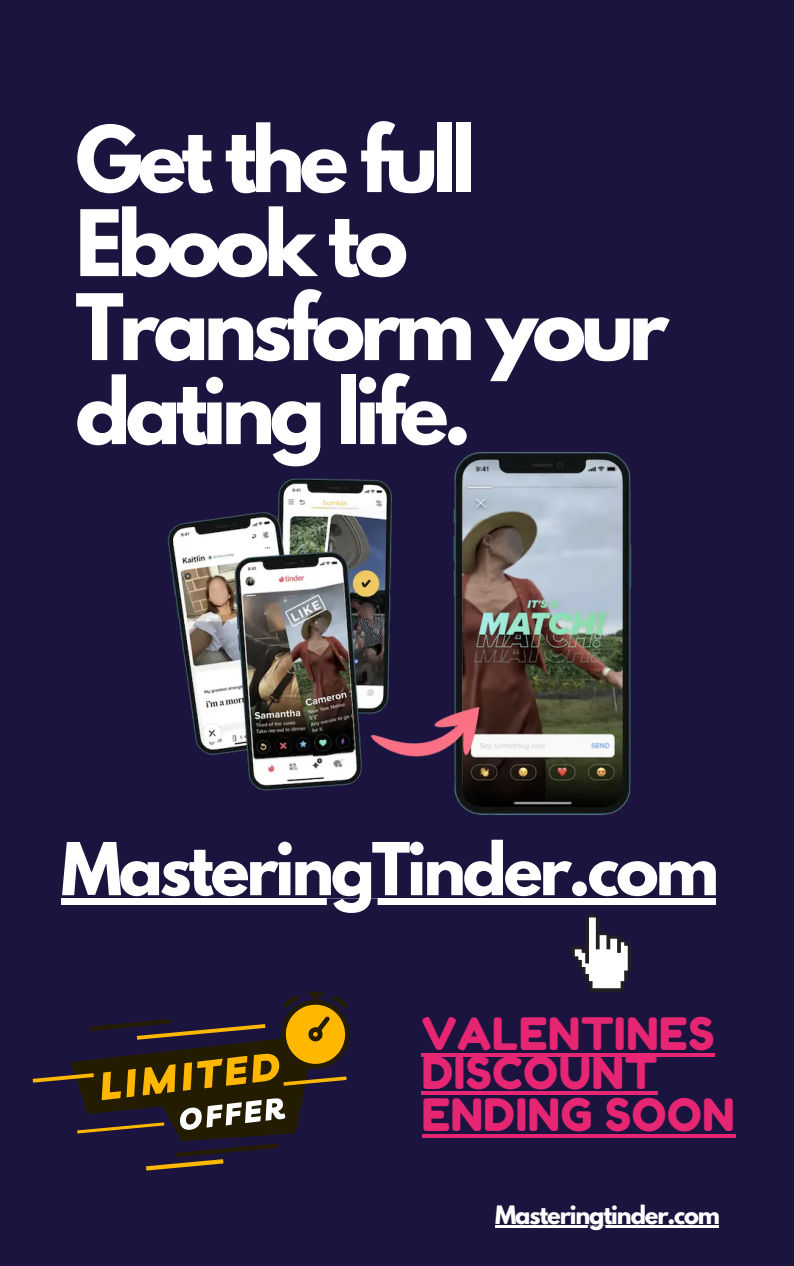
<style>
.page{position:relative;width:794px;height:1266px;background:#fff}
.page>*{position:absolute;margin:0;border:0;box-sizing:border-box;transform-origin:0 0}
.t1{font:700 81.07px/84px "League Spartan";letter-spacing:-.065em;color:#fff}
.t2{font:700 64.5px "League Spartan";letter-spacing:-.05em;color:#fff}
.t3{font:44.62px/40.5px "Fredoka One";letter-spacing:.015em;color:#e62673}
.t4{font:700 22.5px "League Spartan";letter-spacing:-.05em;color:#fff}
</style>
<div class="page">
<div style="left:0;top:0;width:793px;height:1266px;background:#1a143e"></div>
<svg style="left:33px;top:991px;width:317px;height:179px"></svg>
<img style="left:167px;top:452px;width:464px;height:362px">
<svg style="left:571px;top:914px;width:60px;height:77px"></svg>
<hr style="left:495px;top:1225px;width:223px;height:2px;background:#fff">
<div style="left:61px;top:898px;width:654px;height:7px;background:#fff"></div>
<svg style="left:421px;top:1053px;width:293px;height:3px"></svg>
<hr style="left:421px;top:1091px;width:236px;height:4px;background:#e62673">
<svg style="left:422px;top:1134px;width:313px;height:3px"></svg>
<p class="t1" style="left:75px;top:128px;width:594px">Get the full<br>Ebook to<br>Transform your dating life.</p>
<p class="t2" style="left:61px;top:837px;width:659px">MasteringTinder.com</p>
<p class="t3" style="left:421px;top:1013px;width:314px">VALENTINES<br>DISCOUNT<br>ENDING SOON</p>
<p class="t4" style="left:495px;top:1204px;width:226px">Masteringtinder.com</p>
</div>
